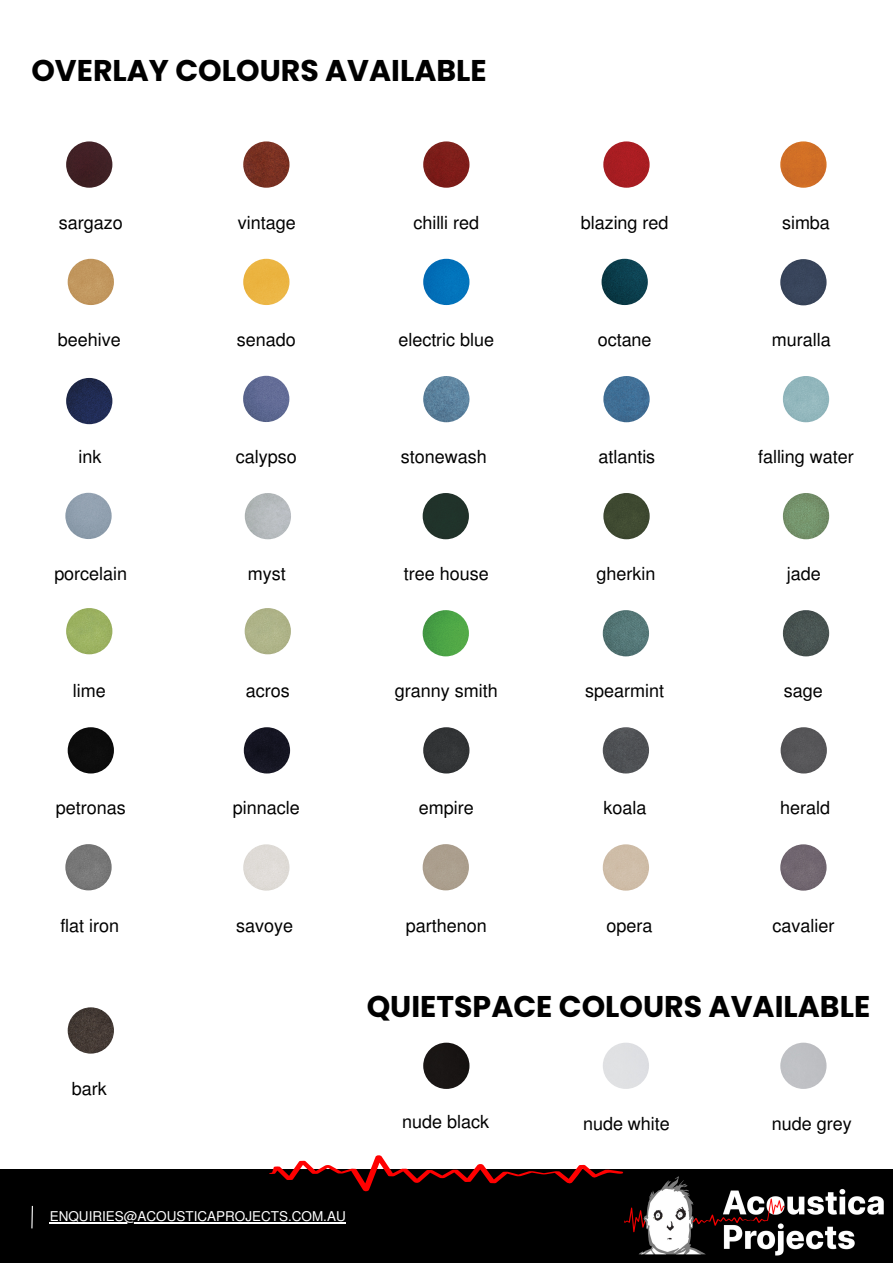
<style>
.page{position:relative;width:893px;height:1264px;background:#fff}
.page>*{position:absolute;margin:0;border:0;box-sizing:border-box;transform-origin:0 0}
.t1{font:700 30px "Poppins";color:#000}
.t2{font:18px "Mukti";color:#000}
.t3{font:13.5px "Mukti";color:#fff}
</style>
<div class="page">
<div style="left:0;top:1169px;width:892px;height:93px;background:#000"></div>
<img style="left:623px;top:1172px;width:261px;height:84px">
<svg style="left:31px;top:1205px;width:2px;height:24px"></svg>
<div style="left:66px;top:141px;width:46px;height:47px;background:#402024;border-radius:50%"></div>
<img style="left:243px;top:141px;width:46px;height:47px;border-radius:50%">
<img style="left:423px;top:141px;width:46px;height:47px;border-radius:50%">
<div style="left:423px;top:259px;width:46px;height:46px;background:#0271ba;border-radius:50%"></div>
<div style="left:782px;top:376px;width:47px;height:46px;background:#92b7bc;border-radius:50%"></div>
<img style="left:782px;top:493px;width:47px;height:46px;border-radius:50%">
<img style="left:782px;top:610px;width:47px;height:46px;border-radius:50%">
<div style="left:780px;top:844px;width:46px;height:46px;background:#716670;border-radius:50%"></div>
<div style="left:68px;top:259px;width:46px;height:46px;background:#c1975e;border-radius:50%"></div>
<div style="left:243px;top:259px;width:46px;height:46px;background:#ebb442;border-radius:50%"></div>
<img style="left:423px;top:376px;width:46px;height:46px;border-radius:50%">
<img style="left:243px;top:376px;width:46px;height:46px;border-radius:50%">
<div style="left:422px;top:493px;width:47px;height:46px;background:#20322a;border-radius:50%"></div>
<div style="left:423px;top:727px;width:46px;height:46px;background:#323436;border-radius:50%"></div>
<div style="left:422px;top:844px;width:47px;height:46px;background:#ab9e8e;border-radius:50%"></div>
<div style="left:603px;top:493px;width:46px;height:46px;background:#3e4931;border-radius:50%"></div>
<img style="left:602px;top:610px;width:47px;height:46px;border-radius:50%">
<img style="left:780px;top:141px;width:46px;height:47px;border-radius:50%">
<img style="left:603px;top:141px;width:46px;height:47px;border-radius:50%">
<img style="left:601px;top:259px;width:46px;height:46px;border-radius:50%">
<div style="left:780px;top:259px;width:46px;height:46px;background:#38455b;border-radius:50%"></div>
<img style="left:65px;top:493px;width:47px;height:46px;border-radius:50%">
<img style="left:245px;top:493px;width:46px;height:46px;border-radius:50%">
<div style="left:66px;top:608px;width:46px;height:46px;background:#9bb262;border-radius:50%"></div>
<div style="left:245px;top:608px;width:46px;height:46px;background:#aeb389;border-radius:50%"></div>
<div style="left:68px;top:727px;width:46px;height:46px;background:#0c0c0c;border-radius:50%"></div>
<div style="left:244px;top:727px;width:46px;height:46px;background:#151522;border-radius:50%"></div>
<img style="left:602px;top:727px;width:47px;height:46px;border-radius:50%">
<div style="left:780px;top:727px;width:46px;height:46px;background:#565658;border-radius:50%"></div>
<div style="left:602px;top:844px;width:47px;height:46px;background:#cfbda8;border-radius:50%"></div>
<img style="left:65px;top:844px;width:47px;height:46px;border-radius:50%">
<div style="left:243px;top:844px;width:46px;height:46px;background:#dfdbd7;border-radius:50%"></div>
<img style="left:68px;top:1007px;width:46px;height:46px;border-radius:50%">
<img style="left:422px;top:610px;width:47px;height:46px;border-radius:50%">
<svg style="left:269px;top:1155px;width:354px;height:36px"></svg>
<img style="left:603px;top:376px;width:46px;height:46px;border-radius:50%">
<img style="left:66px;top:378px;width:46px;height:46px;border-radius:50%">
<div style="left:602px;top:1042px;width:47px;height:46px;background:#dfe0e3;border-radius:50%"></div>
<div style="left:423px;top:1042px;width:46px;height:46px;background:#191514;border-radius:50%"></div>
<div style="left:780px;top:1042px;width:46px;height:46px;background:#bfc0c4;border-radius:50%"></div>
<hr style="left:50px;top:1222px;width:296px;height:1px;background:#fff">
<h1 class="t1" style="left:31px;top:49px;width:457px">OVERLAY COLOURS AVAILABLE</h1>
<p class="t2" style="left:238px;top:210px;width:59px">vintage</p>
<p class="t2" style="left:413px;top:210px;width:67px">chilli red</p>
<p class="t2" style="left:580px;top:210px;width:89px">blazing red</p>
<p class="t2" style="left:59px;top:210px;width:65px">sargazo</p>
<p class="t2" style="left:782px;top:210px;width:49px">simba</p>
<p class="t2" style="left:237px;top:327px;width:60px">senado</p>
<p class="t2" style="left:58px;top:327px;width:64px">beehive</p>
<p class="t2" style="left:398px;top:327px;width:97px">electric blue</p>
<p class="t2" style="left:597px;top:327px;width:55px">octane</p>
<p class="t2" style="left:771px;top:327px;width:60px">muralla</p>
<p class="t2" style="left:78px;top:444px;width:24px">ink</p>
<p class="t2" style="left:598px;top:444px;width:58px">atlantis</p>
<p class="t2" style="left:236px;top:444px;width:62px">calypso</p>
<p class="t2" style="left:401px;top:444px;width:87px">stonewash</p>
<p class="t2" style="left:758px;top:444px;width:97px">falling water</p>
<p class="t2" style="left:54px;top:561px;width:74px">porcelain</p>
<p class="t2" style="left:248px;top:561px;width:39px">myst</p>
<p class="t2" style="left:404px;top:561px;width:86px">tree house</p>
<p class="t2" style="left:596px;top:561px;width:60px">gherkin</p>
<p class="t2" style="left:786px;top:561px;width:35px">jade</p>
<p class="t2" style="left:73px;top:678px;width:34px">lime</p>
<p class="t2" style="left:395px;top:678px;width:104px">granny smith</p>
<p class="t2" style="left:783px;top:678px;width:40px">sage</p>
<p class="t2" style="left:585px;top:678px;width:80px">spearmint</p>
<p class="t2" style="left:246px;top:678px;width:45px">acros</p>
<p class="t2" style="left:56px;top:795px;width:71px">petronas</p>
<p class="t2" style="left:233px;top:795px;width:68px">pinnacle</p>
<p class="t2" style="left:419px;top:795px;width:56px">empire</p>
<p class="t2" style="left:603px;top:795px;width:44px">koala</p>
<p class="t2" style="left:780px;top:795px;width:51px">herald</p>
<p class="t2" style="left:60px;top:912px;width:60px">flat iron</p>
<p class="t2" style="left:236px;top:912px;width:58px">savoye</p>
<p class="t2" style="left:72px;top:1075px;width:36px">bark</p>
<p class="t2" style="left:406px;top:912px;width:82px">parthenon</p>
<p class="t2" style="left:606px;top:912px;width:47px">opera</p>
<p class="t2" style="left:772px;top:912px;width:63px">cavalier</p>
<h1 class="t1" style="left:366px;top:985px;width:505px">QUIETSPACE COLOURS AVAILABLE</h1>
<p class="t2" style="left:402px;top:1108px;width:88px">nude black</p>
<p class="t2" style="left:583px;top:1110px;width:88px">nude white</p>
<p class="t2" style="left:771px;top:1110px;width:81px">nude grey</p>
<p class="t3" style="left:50px;top:1207px;width:297px">ENQUIRIES@ACOUSTICAPROJECTS.COM.AU</p>
</div>
